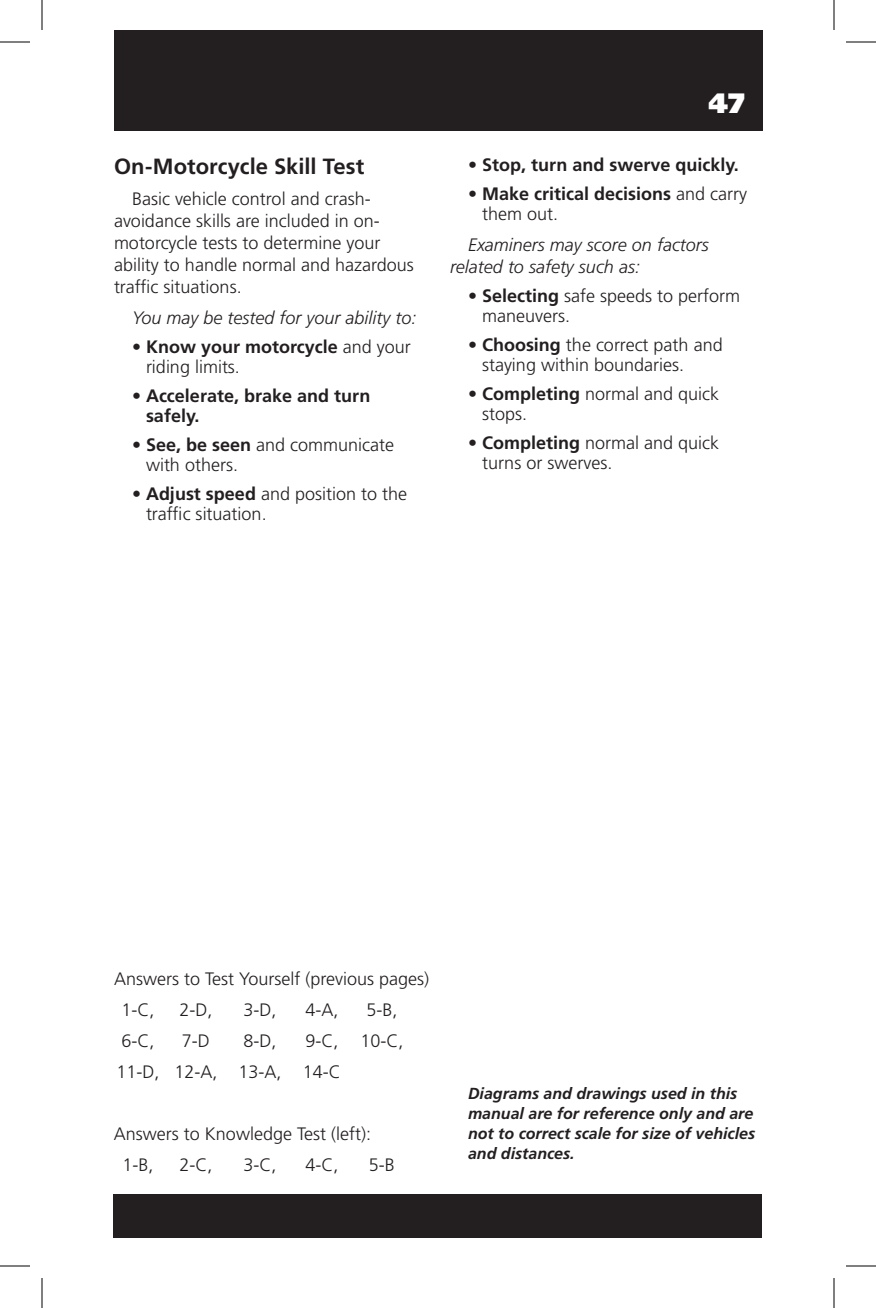
<style>
.page{position:relative;width:876px;height:1308px;background:#fff}
.page>*{position:absolute;margin:0;border:0;box-sizing:border-box;transform-origin:0 0}
.t1{font:900 28px "Frutiger LT Std";color:#fff}
.t2{font:700 22px "Frutiger LT Std";color:#231f20}
.t3{font:300 18px/20px "Frutiger LT Std";color:#231f20}
.t4{font:700 18px/20px "Frutiger LT Std";color:#231f20}
.t5{font:italic 300 18px/22px "Frutiger LT Std";color:#231f20}
.t6{font:italic 700 16px/20px "Frutiger LT Std";color:#231f20}
.s1{font-weight:700}
.s2{font-weight:300}
</style>
<div class="page">
<div style="left:113px;top:1194px;width:649px;height:43px;background:#231f20"></div>
<div style="left:114px;top:30px;width:649px;height:101px;background:#231f20"></div>
<hr style="left:0;top:42px;width:30px;height:1px;background:#000">
<hr style="left:846px;top:42px;width:30px;height:1px;background:#000">
<hr style="left:0;top:1266px;width:30px;height:1px;background:#000">
<hr style="left:846px;top:1266px;width:30px;height:1px;background:#000">
<hr style="left:42px;top:0;width:1px;height:30px;background:#000">
<hr style="left:42px;top:1278px;width:1px;height:30px;background:#000">
<hr style="left:834px;top:0;width:1px;height:30px;background:#000">
<hr style="left:834px;top:1278px;width:1px;height:30px;background:#000">
<p class="t2" style="left:114px;top:153px;width:252px">On-Motorcycle Skill Test</p>
<p class="t3" style="left:114px;top:188px;width:301px;line-height:22px;text-indent:18px">Basic vehicle control and crash&shy;avoidance skills are included in on&shy;motorcycle tests to determine your ability to handle normal and hazardous traffic situations.</p>
<p class="t5" style="left:132px;top:307px;width:286px">You may be tested for your ability to:</p>
<p class="t3" style="left:146px;top:337px;width:266px;text-indent:-14px"><span class="s1">• Know your motorcycle</span> and your riding limits.</p>
<p class="t4" style="left:146px;top:386px;width:226px;text-indent:-14px">• Accelerate, brake and turn safely.</p>
<p class="t3" style="left:146px;top:435px;width:250px;text-indent:-14px"><span class="s1">• See, be seen</span> and communicate with others.</p>
<p class="t3" style="left:146px;top:484px;width:263px;text-indent:-14px"><span class="s1">• Adjust speed</span> and position to the traffic situation.</p>
<h1 class="t1" style="left:709px;top:86px;width:38px">47</h1>
<p class="t4" style="left:468px;top:154px;width:270px">• Stop, turn and swerve quickly.</p>
<p class="t4" style="left:482px;top:183px;width:267px;text-indent:-14px">• Make critical decisions <span class="s2">and carry them out.</span></p>
<p class="t5" style="left:450px;top:234px;width:260px;text-indent:18px">Examiners may score on factors related to safety such as:</p>
<p class="t3" style="left:482px;top:286px;width:260px;text-indent:-14px"><span class="s1">• Selecting</span> safe speeds to perform maneuvers.</p>
<p class="t3" style="left:482px;top:335px;width:242px;text-indent:-14px"><span class="s1">• Choosing</span> the correct path and staying within boundaries.</p>
<p class="t3" style="left:482px;top:384px;width:239px;text-indent:-14px"><span class="s1">• Completing</span> normal and quick stops.</p>
<p class="t3" style="left:482px;top:433px;width:239px;text-indent:-14px"><span class="s1">• Completing</span> normal and quick turns or swerves.</p>
<p class="t3" style="left:121px;top:964px;width:309px;line-height:31px;text-indent:-7px">Answers to Test Yourself (previous pages)<br>1-C,</p>
<p class="t3" style="left:179px;top:1000px;width:35px">2-D,</p>
<p class="t3" style="left:243px;top:1000px;width:35px">3-D,</p>
<p class="t3" style="left:305px;top:1000px;width:35px">4-A,</p>
<p class="t3" style="left:366px;top:1000px;width:33px">5-B,</p>
<p class="t3" style="left:116px;top:1026px;width:289px;line-height:31px;text-indent:189px">9-C, 10-C,<br>11-D, 12-A, 13-A, 14-C</p>
<p class="t3" style="left:121px;top:1031px;width:35px">6-C,</p>
<p class="t3" style="left:182px;top:1031px;width:30px">7-D</p>
<p class="t3" style="left:243px;top:1031px;width:35px">8-D,</p>
<p class="t3" style="left:122px;top:1119px;width:250px;line-height:31px;text-indent:-8px">Answers to Knowledge Test (left):<br>1-B,</p>
<p class="t3" style="left:179px;top:1155px;width:35px">2-C,</p>
<p class="t3" style="left:243px;top:1155px;width:35px">3-C,</p>
<p class="t3" style="left:305px;top:1155px;width:35px">4-C,</p>
<p class="t3" style="left:369px;top:1155px;width:28px">5-B</p>
<p class="t6" style="left:468px;top:1083px;width:289px">Diagrams and drawings used in this manual are for reference only and are not to correct scale for size of vehicles and distances.</p>
</div>
